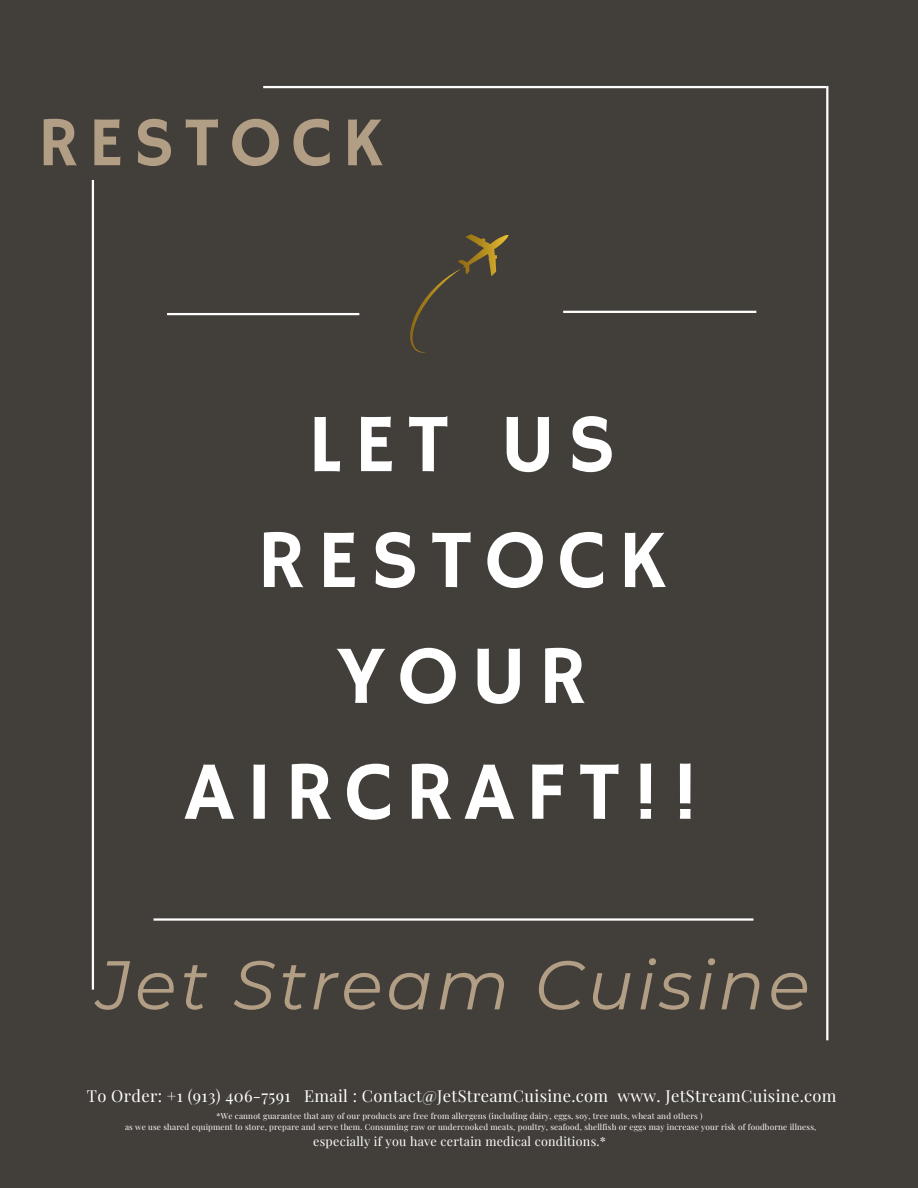
<style>
.page{position:relative;width:918px;height:1188px;background:#423e3a}
.page>*{position:absolute;margin:0;border:0;box-sizing:border-box;transform-origin:0 0}
.t1{font:83.25px/115.8px "Hammersmith One";letter-spacing:.14em;color:#fff;text-align:center}
.t2{font:70.2px "Hammersmith One";letter-spacing:.14em;color:#b29e84}
.t3{font:italic 68.85px "Montserrat";letter-spacing:.05em;color:#b29e84}
.t4{font:16.5px "Playfair Display";letter-spacing:.02em;color:#fff}
.t5{font:12.45px "Playfair Display";letter-spacing:.02em;color:#fff}
.t6{font:8.25px "Playfair Display";letter-spacing:.02em;color:#fff}
</style>
<div class="page">
<hr style="left:263px;top:86px;width:563px;height:2px;background:#fff">
<hr style="left:92px;top:180px;width:2px;height:810px;background:#fff">
<hr style="left:167px;top:313px;width:192px;height:2px;background:#fff">
<hr style="left:563px;top:311px;width:193px;height:2px;background:#fff">
<hr style="left:154px;top:918px;width:600px;height:3px;background:#fff">
<hr style="left:826px;top:86px;width:2px;height:954px;background:#fff">
<svg style="left:410px;top:234px;width:99px;height:119px"></svg>
<p class="t2" style="left:38px;top:102px;width:347px">RESTOCK</p>
<p class="t1" style="left:185px;top:390px;width:516px">LET US<br>RESTOCK<br>YOUR<br>AIRCRAFT!!</p>
<h2 class="t3" style="left:97px;top:943px;width:715px">Jet Stream Cuisine</h2>
<p class="t4" style="left:87px;top:1084px;width:751px">To Order: +1 (913) 406-7591 Email : Contact@JetStreamCuisine.com www. JetStreamCuisine.com</p>
<h1 class="t6" style="left:217px;top:1110px;width:488px">*We cannot guarantee that any of our products are free from allergens (including dairy, eggs, soy, tree nuts, wheat and others )</h1>
<h3 class="t6" style="left:125px;top:1122px;width:693px">as we use shared equipment to store, prepare and serve them. Consuming raw or undercooked meats, poultry, seafood, shellfish or eggs may increase your risk of foodborne illness,</h3>
<h4 class="t5" style="left:313px;top:1133px;width:294px">especially if you have certain medical conditions.*</h4>
</div>
